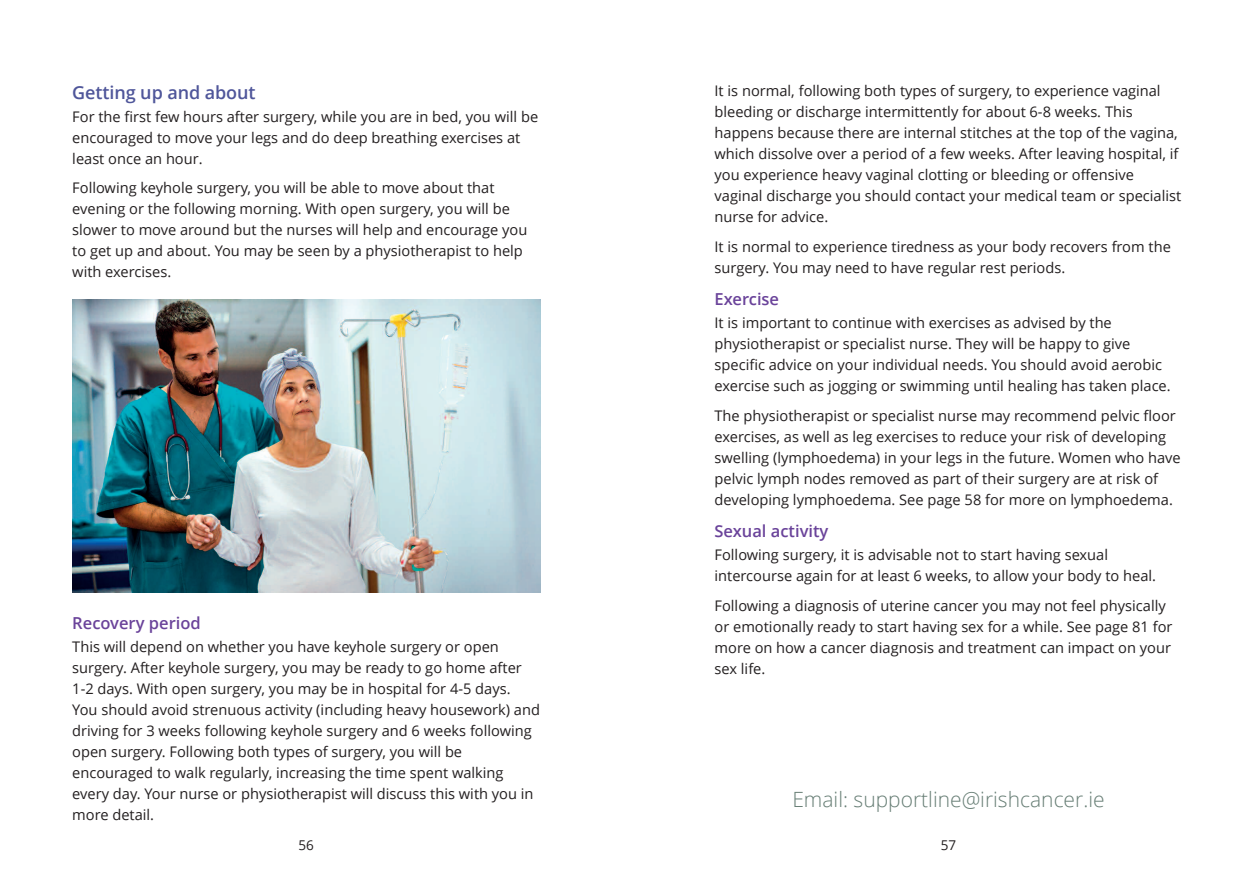
<style>
.page{position:relative;width:1259px;height:893px;background:#fff}
.page>*{position:absolute;margin:0;border:0;box-sizing:border-box;transform-origin:0 0}
.t1{font:300 21px "Open Sans";color:#677e75}
.t2{font:600 18px "Open Sans";letter-spacing:-.005em;color:#4f569a}
.t3{font:600 16.5px "Open Sans";color:#6a439a}
.t4{font:14.7px/21px "Open Sans";color:#231f20}
.t5{font:13.5px "Open Sans";color:#231f20}
</style>
<div class="page">
<img style="left:72px;top:300px;width:468px;height:292px">
<p class="t2" style="left:72px;top:80px;width:185px">Getting up and about</p>
<p class="t4" style="left:72px;top:106px;width:467px">For the first few hours after surgery, while you are in bed, you will be encouraged to move your legs and do deep breathing exercises at least once an hour.</p>
<p class="t4" style="left:72px;top:177px;width:456px">Following keyhole surgery, you will be able to move about that evening or the following morning. With open surgery, you will be slower to move around but the nurses will help and encourage you to get up and about. You may be seen by a physiotherapist to help with exercises.</p>
<p class="t3" style="left:72px;top:611px;width:130px">Recovery period</p>
<p class="t4" style="left:72px;top:635px;width:469px">This will depend on whether you have keyhole surgery or open surgery. After keyhole surgery, you may be ready to go home after 1-2 days. With open surgery, you may be in hospital for 4-5 days.<br>You should avoid strenuous activity (including heavy housework) and driving for 3 weeks following keyhole surgery and 6 weeks following open surgery. Following both types of surgery, you will be encouraged to walk regularly, increasing the time spent walking every day. Your nurse or physiotherapist will discuss this with you in more detail.</p>
<p class="t5" style="left:298px;top:836px;width:17px">56</p>
<p class="t4" style="left:714px;top:80px;width:468px">It is normal, following both types of surgery, to experience vaginal bleeding or discharge intermittently for about 6-8 weeks. This happens because there are internal stitches at the top of the vagina, which dissolve over a period of a few weeks. After leaving hospital, if you experience heavy vaginal clotting or bleeding or offensive vaginal discharge you should contact your medical team or specialist nurse for advice.</p>
<p class="t4" style="left:714px;top:236px;width:458px">It is normal to experience tiredness as your body recovers from the surgery. You may need to have regular rest periods.</p>
<p class="t3" style="left:714px;top:287px;width:66px">Exercise</p>
<p class="t4" style="left:714px;top:312px;width:458px">It is important to continue with exercises as advised by the physiotherapist or specialist nurse. They will be happy to give specific advice on your individual needs. You should avoid aerobic exercise such as jogging or swimming until healing has taken place.</p>
<p class="t4" style="left:714px;top:404px;width:468px">The physiotherapist or specialist nurse may recommend pelvic floor exercises, as well as leg exercises to reduce your risk of developing swelling (lymphoedema) in your legs in the future. Women who have pelvic lymph nodes removed as part of their surgery are at risk of developing lymphoedema. See page 58 for more on lymphoedema.</p>
<p class="t3" style="left:714px;top:519px;width:115px">Sexual activity</p>
<p class="t4" style="left:714px;top:544px;width:443px">Following surgery, it is advisable not to start having sexual intercourse again for at least 6 weeks, to allow your body to heal.</p>
<p class="t4" style="left:714px;top:594px;width:459px">Following a diagnosis of uterine cancer you may not feel physically or emotionally ready to start having sex for a while. See page 81 for more on how a cancer diagnosis and treatment can impact on your sex life.</p>
<h1 class="t1" style="left:792px;top:785px;width:314px">Email: supportline@irishcancer.ie</h1>
<p class="t5" style="left:940px;top:836px;width:17px">57</p>
</div>
